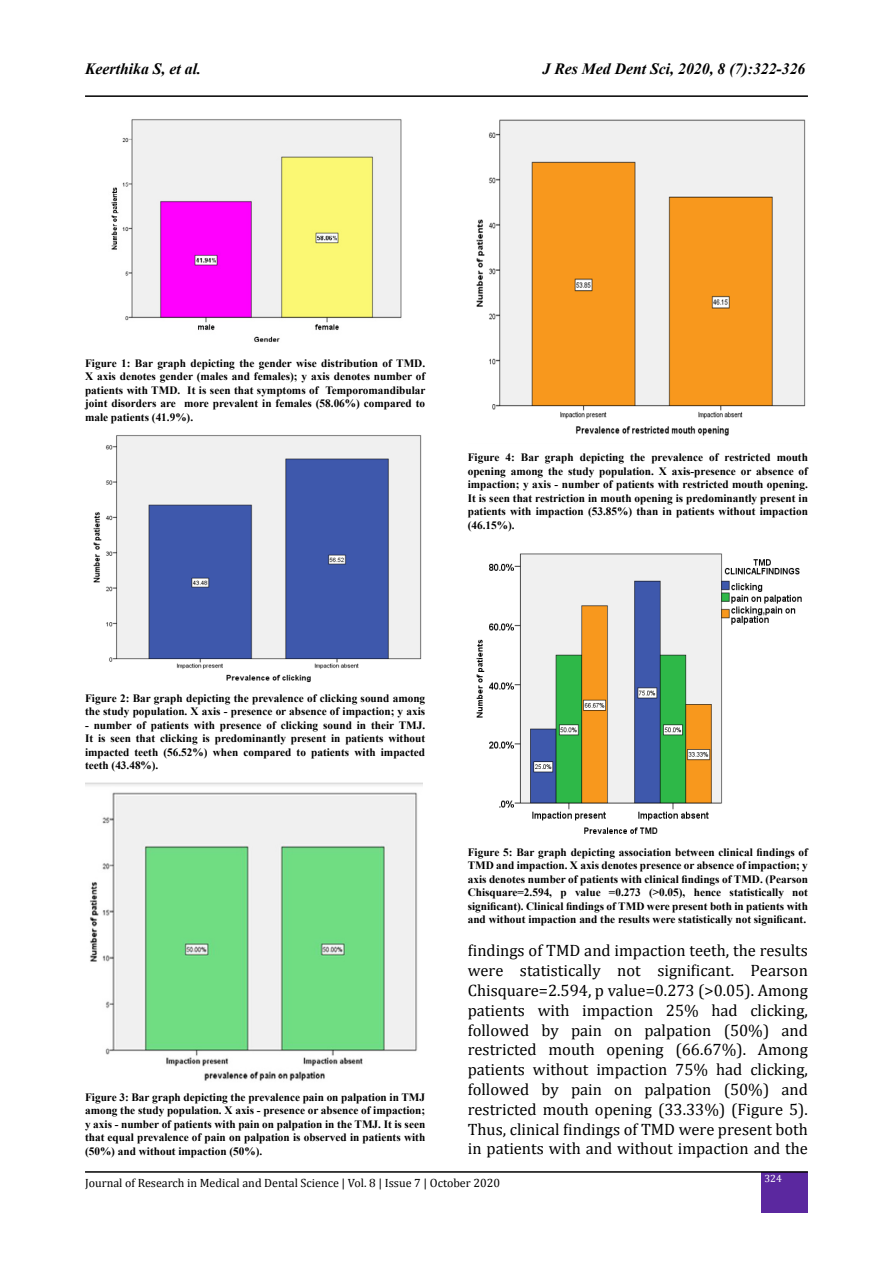
<style>
.page{position:relative;width:893px;height:1263px;background:#fff}
.page>*{position:absolute;margin:0;border:0;box-sizing:border-box;transform-origin:0 0}
.t1{font:16.5px/19.8px "Cambria";color:#000;text-align:justify}
.t2{font:italic 700 15.75px "Times New Roman";color:#000}
.t3{font:12px "Cambria";color:#000}
.t4{font:700 11.25px/13.5px "Times New Roman";color:#000;text-align:justify}
.t5{font:10.5px "Cambria";color:#fff}
</style>
<div class="page">
<hr style="left:85px;top:95px;width:723px;height:2px;background:#000">
<div style="left:762px;top:1172px;width:46px;height:41px;background:#5b289f"></div>
<hr style="left:85px;top:1171px;width:723px;height:2px;background:#000">
<img style="left:111px;top:119px;width:291px;height:223px">
<img style="left:93px;top:435px;width:329px;height:248px">
<img style="left:85px;top:782px;width:338px;height:299px">
<img style="left:476px;top:119px;width:330px;height:317px">
<img style="left:476px;top:553px;width:326px;height:281px">
<h2 class="t2" style="left:85px;top:58px;width:117px">Keerthika S, et al.</h2>
<h2 class="t2" style="left:543px;top:58px;width:264px">J Res Med Dent Sci, 2020, 8 (7):322-326</h2>
<p class="t4" style="left:85px;top:356px;width:342px">Figure 1: Bar graph depicting the gender wise distribution of TMD.<br>X axis denotes gender (males and females); y axis denotes number of patients with TMD. It is seen that symptoms of Temporomandibular joint disorders are more prevalent in females (58.06%) compared to male patients (41.9%).</p>
<p class="t4" style="left:468px;top:451px;width:342px">Figure 4: Bar graph depicting the prevalence of restricted mouth opening among the study population. X axis-presence or absence of impaction; y axis - number of patients with restricted mouth opening.<br>It is seen that restriction in mouth opening is predominantly present in patients with impaction (53.85%) than in patients without impaction (46.15%).</p>
<p class="t4" style="left:85px;top:691px;width:342px">Figure 2: Bar graph depicting the prevalence of clicking sound among the study population. X axis - presence or absence of impaction; y axis</p>
<p class="t4" style="left:85px;top:718px;width:342px">- number of patients with presence of clicking sound in their TMJ.<br>It is seen that clicking is predominantly present in patients without impacted teeth (56.52%) when compared to patients with impacted teeth (43.48%).</p>
<p class="t4" style="left:85px;top:1090px;width:342px">Figure 3: Bar graph depicting the prevalence pain on palpation in TMJ among the study population. X axis - presence or absence of impaction; y axis - number of patients with pain on palpation in the TMJ. It is seen that equal prevalence of pain on palpation is observed in patients with (50%) and without impaction (50%).</p>
<p class="t4" style="left:468px;top:845px;width:342px">Figure 5: Bar graph depicting association between clinical findings of TMD and impaction. X axis denotes presence or absence of impaction; y axis denotes number of patients with clinical findings of TMD. (Pearson Chisquare=2.594, p value =0.273 (&gt;0.05), hence statistically not significant). Clinical findings of TMD were present both in patients with and without impaction and the results were statistically not significant.</p>
<p class="t1" style="left:468px;top:941px;width:342px">findings of TMD and impaction teeth, the results were statistically not significant. Pearson Chisquare=2.594, p value=0.273 (&gt;0.05). Among patients with impaction 25% had clicking, followed by pain on palpation (50%) and restricted mouth opening (66.67%). Among patients without impaction 75% had clicking, followed by pain on palpation (50%) and restricted mouth opening (33.33%) (Figure 5).<br>Thus, clinical findings of TMD were present both in patients with and without impaction and the</p>
<p class="t3" style="left:85px;top:1176px;width:416px">Journal of Research in Medical and Dental Science | Vol. 8 | Issue 7 | October 2020</p>
<p class="t5" style="left:764px;top:1172px;width:19px">324</p>
</div>
